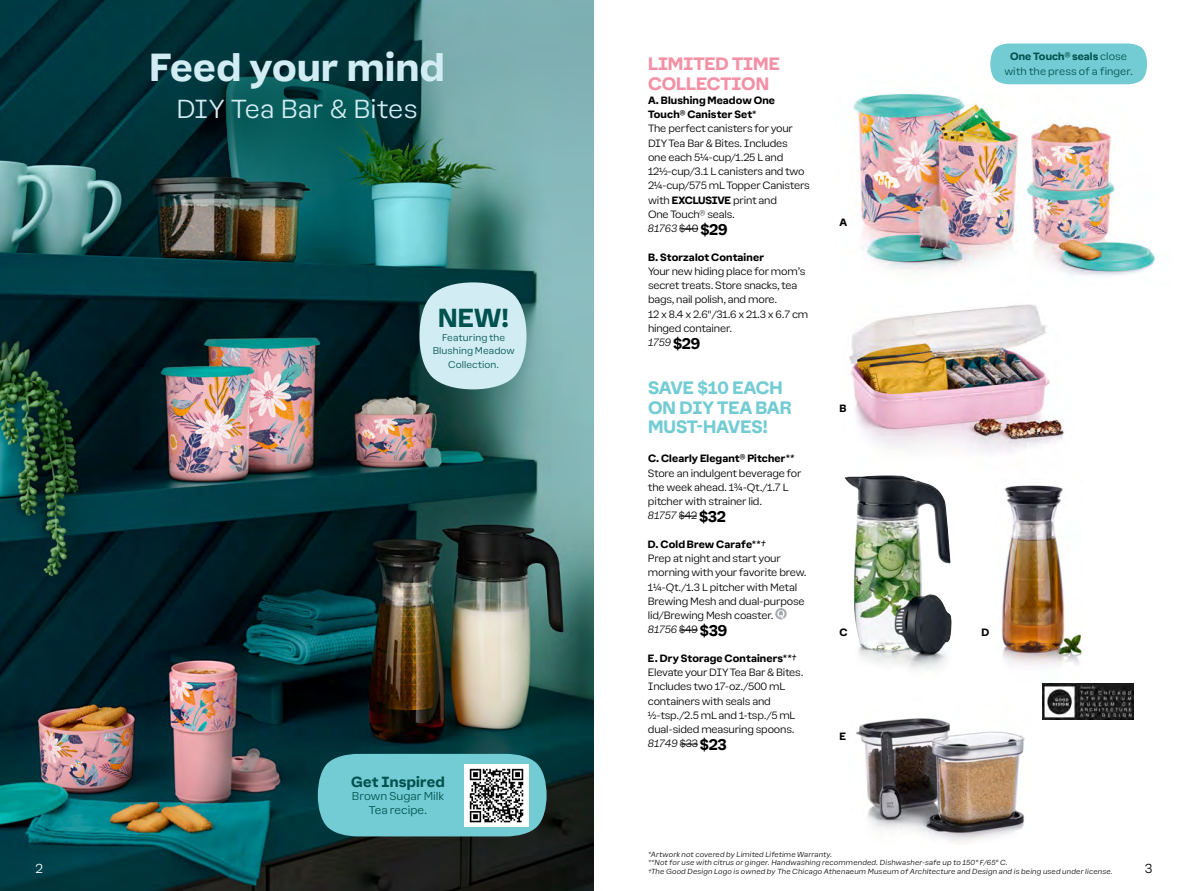
<style>
.page{position:relative;width:1188px;height:891px;background:#fff}
.page>*{position:absolute;margin:0;border:0;box-sizing:border-box;transform-origin:0 0}
.t1{font:700 36px "Earl Sans";letter-spacing:.015em;color:#d1edf3}
.t2{font:300 24px "Earl Sans";letter-spacing:.01em;color:#d1edf3}
.t3{font:700 24px "Earl Sans";color:#00524f}
.t4{font:700 16.5px/19.5px "Earl Sans";color:#73ccd3}
.t5{font:700 16.5px/19.5px "Earl Sans";color:#f490a5}
.t6{font:700 13.5px "Earl Sans";letter-spacing:.015em;color:#00524f}
.t7{font:300 12px "Earl Sans";color:#fff}
.t8{font:300 12px "Earl Sans";color:#000}
.t9{font:300 10.5px/13.5px "Earl Sans";letter-spacing:.005em;color:#00524f;text-align:center}
.t10{font:300 9.75px/14.2px "Earl Sans";letter-spacing:-.02em;color:#000}
.t11{font:300 9.75px/14.2px "Earl Sans";letter-spacing:.005em;color:#00524f;text-align:center}
.t12{font:700 9.75px "Earl Sans";letter-spacing:.015em;color:#000}
.t13{font:300 9px/13.5px "Earl Sans";letter-spacing:.01em;color:#00524f;text-align:center}
.t14{font:italic 300 6.75px/8.2px "Earl Sans";letter-spacing:.025em;color:#000}
.s1{font-weight:700}
.s2{font-style:italic}
.s3{font-weight:700;font-size:14.25px}
.s4{font-weight:700;font-style:italic}
.s5{font-weight:400;font-style:italic}
</style>
<div class="page">
<img style="left:0;top:0;width:594px;height:891px">
<svg style="left:318px;top:754px;width:229px;height:82px;background:#6dc1c8"></svg>
<svg style="left:420px;top:282px;width:106px;height:107px;background:#b6d5da"></svg>
<img style="left:853px;top:84px;width:303px;height:192px">
<img style="left:849px;top:304px;width:215px;height:148px">
<img style="left:844px;top:475px;width:108px;height:194px">
<img style="left:856px;top:718px;width:169px;height:124px">
<img style="left:1001px;top:485px;width:83px;height:199px">
<svg style="left:136px;top:7px;width:215px;height:215px;background:#123a3d"></svg>
<svg style="left:231px;top:7px;width:215px;height:215px;background:#0f514f"></svg>
<div style="left:990px;top:43px;width:157px;height:41px;background:#73ccd3"></div>
<img style="left:1043px;top:684px;width:91px;height:35px">
<div style="left:465px;top:764px;width:64px;height:62px;background:#fff"></div>
<img style="left:469px;top:768px;width:55px;height:55px">
<svg style="left:679px;top:228px;width:19px;height:1px"></svg>
<svg style="left:679px;top:516px;width:18px;height:1px"></svg>
<svg style="left:775px;top:608px;width:12px;height:12px"></svg>
<svg style="left:777px;top:610px;width:8px;height:9px"></svg>
<svg style="left:679px;top:630px;width:19px;height:1px"></svg>
<svg style="left:680px;top:744px;width:18px;height:1px"></svg>
<h1 class="t1" style="left:150px;top:36px;width:296px">Feed your mind</h1>
<h2 class="t2" style="left:177px;top:89px;width:242px">DIY Tea Bar &amp; Bites</h2>
<h2 class="t3" style="left:438px;top:297px;width:73px">NEW!</h2>
<p class="t13" style="left:433px;top:330px;width:83px">Featuring the<br>Blushing Meadow<br>Collection.</p>
<h3 class="t6" style="left:351px;top:770px;width:95px">Get Inspired</h3>
<p class="t9" style="left:352px;top:789px;width:94px">Brown Sugar Milk<br>Tea recipe.</p>
<h3 class="t5" style="left:648px;top:53px;width:133px">LIMITED TIME<br>COLLECTION</h3>
<p class="t10" style="left:648px;top:92px;width:163px"><span class="s1">A. Blushing Meadow One<br>Touch</span><sup>®</sup> <span class="s1">Canister Set*<br></span>The perfect canisters for your<br>DIY Tea Bar &amp; Bites. Includes<br>one each 5¼-cup/1.25 L and<br>12½-cup/3.1 L canisters and two<br>2¼-cup/575 mL Topper Canisters with <span class="s1">EXCLUSIVE</span> print and<br>One Touch<sup>®</sup> seals.<br><span class="s2">81763</span> $40 <span class="s3">$29</span></p>
<p class="t12" style="left:648px;top:248px;width:118px">B. Storzalot Container</p>
<p class="t10" style="left:648px;top:263px;width:162px">Your new hiding place for mom's secret treats. Store snacks, tea bags, nail polish, and more.<br>12 x 8.4 x 2.6"/31.6 x 21.3 x 6.7 cm hinged container.<br><span class="s2">1759</span> <span class="s3">$29</span></p>
<h3 class="t4" style="left:648px;top:377px;width:146px">SAVE $10 EACH<br>ON DIY TEA BAR<br>MUST-HAVES!</h3>
<p class="t10" style="left:648px;top:451px;width:155px"><span class="s1">C. Clearly Elegant</span><sup>®</sup> <span class="s1">Pitcher*</span><span class="s4">*<br></span>Store an indulgent beverage for the week ahead. 1¾-Qt./1.7 L pitcher with strainer lid.<br><span class="s2">81757</span> $42 <span class="s3">$32</span></p>
<p class="t10" style="left:648px;top:536px;width:160px"><span class="s1">D. Cold Brew Carafe**</span><span class="s5">†<br></span>Prep at night and start your morning with your favorite brew.<br>1¼-Qt./1.3 L pitcher with Metal<br>Brewing Mesh and dual-purpose lid/Brewing Mesh coaster.<br><span class="s2">81756</span> $49 <span class="s3">$39</span></p>
<p class="t10" style="left:648px;top:650px;width:157px"><span class="s1">E. Dry Storage Containers*</span><span class="s4">*</span><span class="s5">†<br></span>Elevate your DIY Tea Bar &amp; Bites.<br>Includes two 17-oz./500 mL containers with seals and ½-tsp./2.5 mL and 1-tsp./5 mL dual-sided measuring spoons.<br><span class="s2">81749</span> $33 <span class="s3">$23</span></p>
<p class="t12" style="left:839px;top:213px;width:9px">A</p>
<p class="t12" style="left:839px;top:400px;width:9px">B</p>
<p class="t12" style="left:839px;top:624px;width:10px">C</p>
<p class="t12" style="left:839px;top:728px;width:8px">E</p>
<p class="t11" style="left:1004px;top:49px;width:130px"><span class="s1">One Touch</span><sup>®</sup> <span class="s1">seals</span> close with the press of a finger.</p>
<p class="t12" style="left:982px;top:624px;width:9px">D</p>
<p class="t14" style="left:648px;top:850px;width:466px">*Artwork not covered by Limited Lifetime Warranty.<br>**Not for use with citrus or ginger. Handwashing recommended. Dishwasher-safe up to 150° F/65° C.<br>†The Good Design Logo is owned by The Chicago Athenaeum Museum of Architecture and Design and is being used under license.</p>
<p class="t7" style="left:36px;top:859px;width:9px">2</p>
<p class="t8" style="left:1145px;top:859px;width:9px">3</p>
</div>
